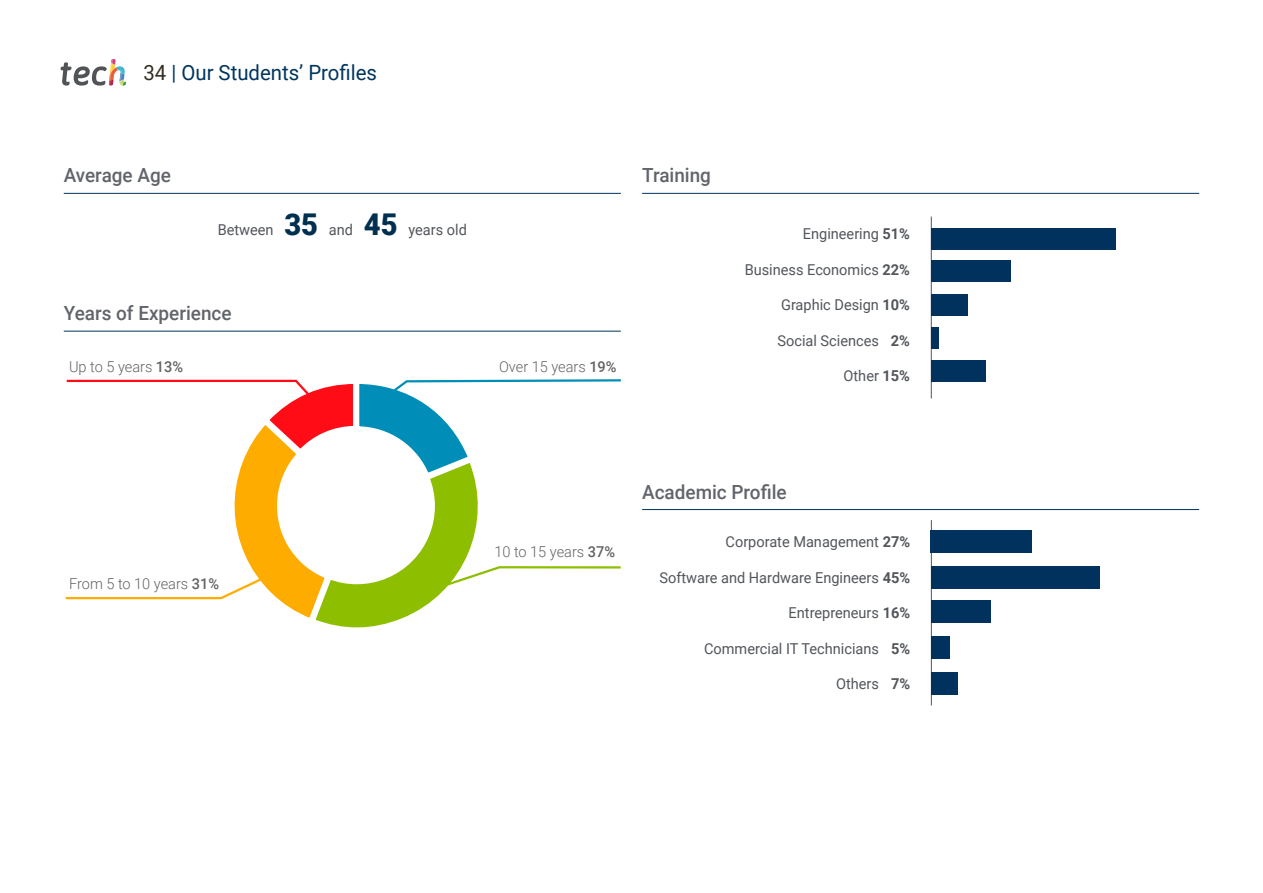
<style>
.page{position:relative;width:1263px;height:893px;background:#fff}
.page>*{position:absolute;margin:0;border:0;box-sizing:border-box;transform-origin:0 0}
.t1{font:21px "Roboto";color:#00355e}
.t2{font:500 19.5px "Roboto";color:#61646a}
.t3{font:15px "Roboto";color:#52555b}
.t4{font:300 15px "Roboto";color:#636363}
.s1{color:#312e20}
.s2{font-weight:900;font-size:30px;color:#003050}
.s3{font-weight:500}
.s4{font-weight:700}
</style>
<div class="page">
<svg style="left:61px;top:59px;width:65px;height:27px"></svg>
<hr style="left:64px;top:193px;width:557px;height:1px;background:#00355c">
<hr style="left:64px;top:331px;width:557px;height:1px;background:#00355c">
<hr style="left:642px;top:509px;width:557px;height:1px;background:#00355c">
<hr style="left:931px;top:520px;width:1px;height:185px;background:#52555b">
<hr style="left:642px;top:193px;width:557px;height:1px;background:#00355c">
<hr style="left:931px;top:217px;width:1px;height:181px;background:#52555b">
<svg style="left:65px;top:379px;width:556px;height:249px"></svg>
<div style="left:932px;top:360px;width:54px;height:21px;background:#00325d"></div>
<div style="left:932px;top:327px;width:7px;height:22px;background:#00325d"></div>
<div style="left:932px;top:295px;width:36px;height:21px;background:#00325d"></div>
<div style="left:932px;top:261px;width:79px;height:21px;background:#00325d"></div>
<div style="left:932px;top:228px;width:184px;height:21px;background:#00325d"></div>
<div style="left:931px;top:672px;width:26px;height:22px;background:#00325d"></div>
<div style="left:931px;top:637px;width:19px;height:22px;background:#00325d"></div>
<div style="left:931px;top:600px;width:60px;height:23px;background:#00325d"></div>
<div style="left:931px;top:566px;width:168px;height:22px;background:#00325d"></div>
<div style="left:931px;top:530px;width:101px;height:23px;background:#00325d"></div>
<h1 class="t1" style="left:144px;top:57px;width:235px"><span class="s1">34</span> | Our Students’ Profiles</h1>
<h2 class="t2" style="left:64px;top:161px;width:109px">Average Age</h2>
<p class="t3" style="left:218px;top:219px;width:251px">Between <span class="s2">35</span> and <span class="s2">45</span> years old</p>
<h2 class="t2" style="left:64px;top:300px;width:169px">Years of Experience</h2>
<p class="t4" style="left:69px;top:356px;width:116px">Up to 5 years <span class="s3">13%</span></p>
<h2 class="t2" style="left:642px;top:161px;width:70px">Training</h2>
<p class="t4" style="left:499px;top:356px;width:119px">Over 15 years <span class="s3">19%</span></p>
<p class="t3" style="left:803px;top:224px;width:109px">Engineering <span class="s4">51%</span></p>
<p class="t3" style="left:745px;top:259px;width:167px">Business Economics <span class="s4">22%</span></p>
<p class="t3" style="left:781px;top:295px;width:130px">Graphic Design <span class="s4">10%</span></p>
<p class="t3" style="left:777px;top:330px;width:134px">Social Sciences <span class="s4">2%</span></p>
<p class="t3" style="left:843px;top:366px;width:68px">Other <span class="s4">15%</span></p>
<p class="t4" style="left:69px;top:573px;width:151px">From 5 to 10 years <span class="s3">31%</span></p>
<p class="t4" style="left:494px;top:541px;width:122px">10 to 15 years <span class="s3">37%</span></p>
<h2 class="t2" style="left:642px;top:478px;width:146px">Academic Profile</h2>
<p class="t3" style="left:725px;top:531px;width:186px">Corporate Management <span class="s4">27%</span></p>
<p class="t3" style="left:659px;top:567px;width:252px">Software and Hardware Engineers <span class="s4">45%</span></p>
<p class="t3" style="left:789px;top:602px;width:123px">Entrepreneurs <span class="s4">16%</span></p>
<p class="t3" style="left:704px;top:638px;width:207px">Commercial IT Technicians <span class="s4">5%</span></p>
<p class="t3" style="left:836px;top:673px;width:75px">Others <span class="s4">7%</span></p>
</div>
